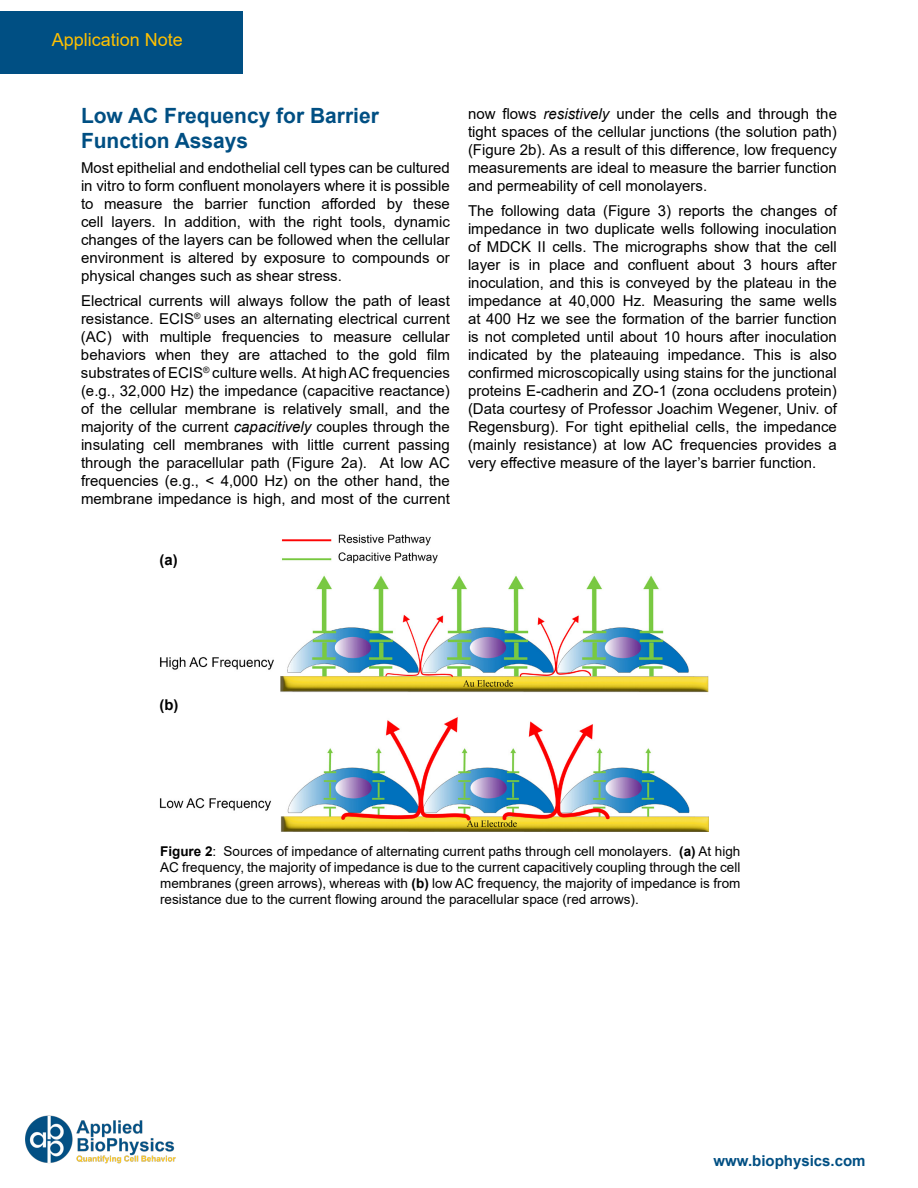
<style>
.page{position:relative;width:918px;height:1188px;background:#fff}
.page>*{position:absolute;margin:0;border:0;box-sizing:border-box;transform-origin:0 0}
.t1{font:700 21px/25.2px "Arial";color:#004f83}
.t2{font:18px "Arial";color:#ffc000}
.t3{font:15px/18px "Arial";color:#000;text-align:justify}
.t4{font:700 15px "Arial";color:#004f83}
.t5{font:700 14.85px "Arial";color:#000}
.t6{font:13.5px/16.2px "Arial";color:#000;text-align:justify}
.s1{font-style:italic}
.s2{font-weight:700}
</style>
<div class="page">
<div style="left:0;top:11px;width:243px;height:62px;background:#004f83"></div>
<img style="left:26px;top:1115px;width:150px;height:49px">
<img style="left:160px;top:534px;width:548px;height:297px">
<p class="t2" style="left:52px;top:27px;width:133px">Application Note</p>
<h1 class="t1" style="left:81px;top:104px;width:299px">Low AC Frequency for Barrier<br>Function Assays</h1>
<p class="t3" style="left:81px;top:159px;width:370px">Most epithelial and endothelial cell types can be cultured in vitro to form confluent monolayers where it is possible to measure the barrier function afforded by these cell layers. In addition, with the right tools, dynamic changes of the layers can be followed when the cellular environment is altered by exposure to compounds or physical changes such as shear stress.</p>
<p class="t3" style="left:81px;top:292px;width:371px">Electrical currents will always follow the path of least resistance. ECIS<sup>®</sup> uses an alternating electrical current (AC) with multiple frequencies to measure cellular behaviors when they are attached to the gold film substrates of ECIS<sup>®</sup> culture wells. At high AC frequencies (e.g., 32,000 Hz) the impedance (capacitive reactance) of the cellular membrane is relatively small, and the majority of the current <span class="s1">capacitively</span> couples through the insulating cell membranes with little current passing through the paracellular path (Figure 2a). At low AC frequencies (e.g., &lt; 4,000 Hz) on the other hand, the membrane impedance is high, and most of the current</p>
<p class="t3" style="left:468px;top:105px;width:371px">now flows <span class="s1">resistively</span> under the cells and through the tight spaces of the cellular junctions (the solution path) (Figure 2b). As a result of this difference, low frequency measurements are ideal to measure the barrier function and permeability of cell monolayers.</p>
<p class="t3" style="left:468px;top:201px;width:371px">The following data (Figure 3) reports the changes of impedance in two duplicate wells following inoculation of MDCK II cells. The micrographs show that the cell layer is in place and confluent about 3 hours after inoculation, and this is conveyed by the plateau in the impedance at 40,000 Hz. Measuring the same wells at 400 Hz we see the formation of the barrier function is not completed until about 10 hours after inoculation indicated by the plateauing impedance. This is also confirmed microscopically using stains for the junctional proteins E-cadherin and ZO-1 (zona occludens protein) (Data courtesy of Professor Joachim Wegener, Univ. of Regensburg). For tight epithelial cells, the impedance (mainly resistance) at low AC frequencies provides a very effective measure of the layer’s barrier function.</p>
<p class="t5" style="left:160px;top:549px;width:20px">(a)</p>
<p class="t5" style="left:160px;top:695px;width:21px">(b)</p>
<p class="t6" style="left:160px;top:843px;width:582px"><span class="s2">Figure 2</span>: Sources of impedance of alternating current paths through cell monolayers. <span class="s2">(a)</span> At high AC frequency, the majority of impedance is due to the current capacitively coupling through the cell membranes (green arrows), whereas with <span class="s2">(b)</span> low AC frequency, the majority of impedance is from resistance due to the current flowing around the paracellular space (red arrows).</p>
<p class="t4" style="left:714px;top:1150px;width:153px">www.biophysics.com</p>
</div>
